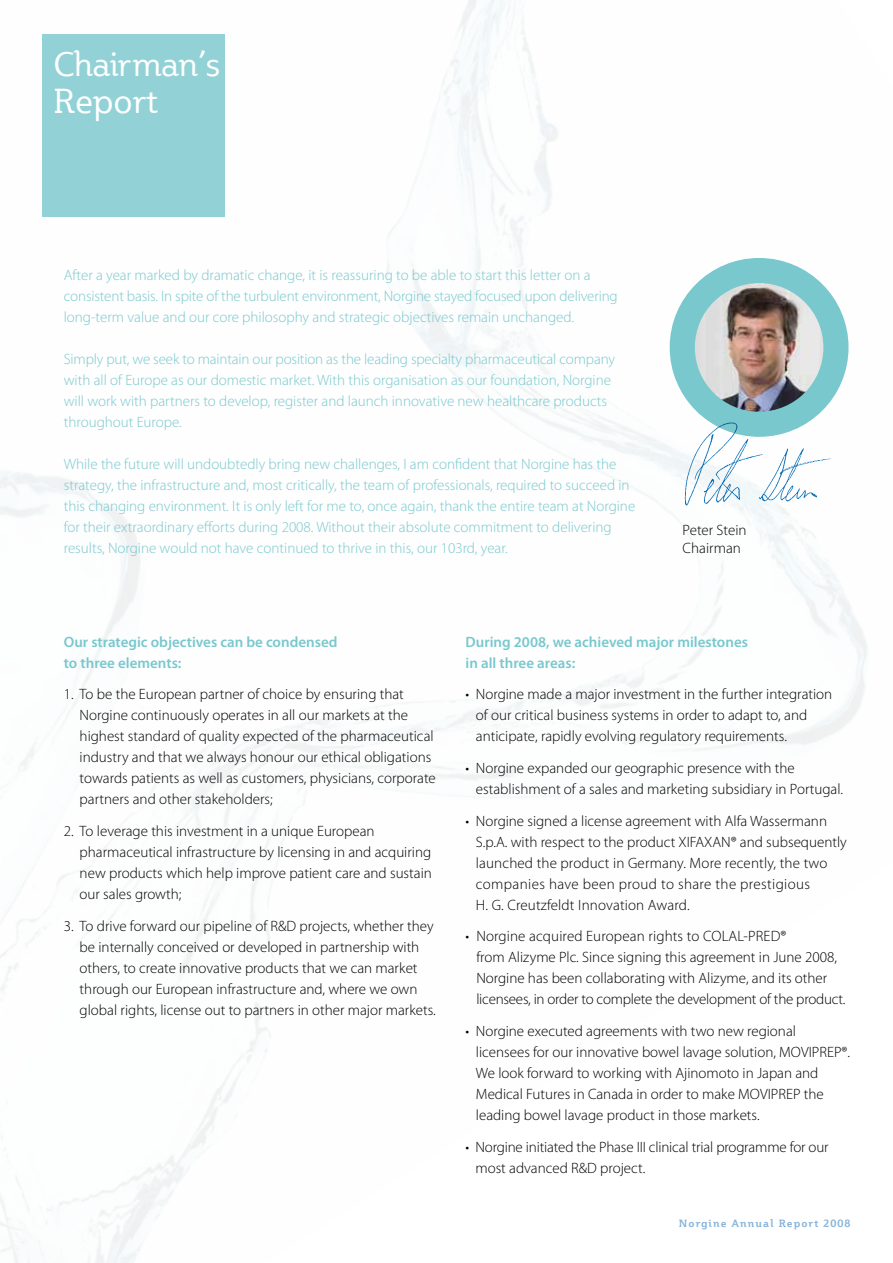
<style>
.page{position:relative;width:893px;height:1263px;background:#fff}
.page>*{position:absolute;margin:0;border:0;box-sizing:border-box;transform-origin:0 0}
.t1{font:34.5px "Plume";letter-spacing:-.005em;color:#fff}
.t2{font:33.75px "Plume";letter-spacing:-.025em;color:#fff}
.t3{font:300 15px/21px "Myriad Pro";color:#000}
.t4{font:300 15px/21px "Myriad Pro";color:#78c8ce}
.t5{font:600 15px/21px "Myriad Pro";color:#78c8ce}
.t6{font:700 10.5px "Plume";letter-spacing:.1em;color:#88b3d9}
</style>
<div class="page">
<div style="left:43px;top:34px;width:182px;height:183px;background:#92d2d7"></div>
<img style="left:688px;top:272px;width:141px;height:134px">
<div style="left:670px;top:258px;width:178px;height:179px;border:25px solid #78c8ce;border-radius:50%"></div>
<img style="left:659px;top:406px;width:172px;height:105px">
<h2 class="t2" style="left:54px;top:43px;width:168px">Chairman’s</h2>
<h1 class="t1" style="left:54px;top:80px;width:106px">Report</h1>
<p class="t4" style="left:64px;top:265px;width:555px">After a year marked by dramatic change, it is reassuring to be able to start this letter on a consistent basis. In spite of the turbulent environment, Norgine stayed focused upon delivering long-term value and our core philosophy and strategic objectives remain unchanged.</p>
<p class="t4" style="left:64px;top:349px;width:553px">Simply put, we seek to maintain our position as the leading specialty pharmaceutical company with all of Europe as our domestic market. With this organisation as our foundation, Norgine will work with partners to develop, register and launch innovative new healthcare products throughout Europe.</p>
<p class="t4" style="left:64px;top:454px;width:573px">While the future will undoubtedly bring new challenges, I am confident that Norgine has the strategy, the infrastructure and, most critically, the team of professionals, required to succeed in this changing environment. It is only left for me to, once again, thank the entire team at Norgine for their extraordinary efforts during 2008. Without their absolute commitment to delivering results, Norgine would not have continued to thrive in this, our 103rd, year.</p>
<p class="t3" style="left:683px;top:522px;width:65px;line-height:18px">Peter Stein<br>Chairman</p>
<p class="t5" style="left:64px;top:631px;width:275px">Our strategic objectives can be condensed to three elements:</p>
<p class="t3" style="left:80px;top:684px;width:358px;text-indent:-16px">1. To be the European partner of choice by ensuring that Norgine continuously operates in all our markets at the highest standard of quality expected of the pharmaceutical industry and that we always honour our ethical obligations towards patients as well as customers, physicians, corporate partners and other stakeholders;</p>
<p class="t3" style="left:80px;top:821px;width:354px;text-indent:-16px">2. To leverage this investment in a unique European pharmaceutical infrastructure by licensing in and acquiring new products which help improve patient care and sustain our sales growth;</p>
<p class="t3" style="left:80px;top:915px;width:358px;text-indent:-16px">3. To drive forward our pipeline of R&amp;D projects, whether they be internally conceived or developed in partnership with others, to create innovative products that we can market through our European infrastructure and, where we own global rights, license out to partners in other major markets.</p>
<p class="t5" style="left:466px;top:631px;width:284px">During 2008, we achieved major milestones in all three areas:</p>
<p class="t3" style="left:476px;top:684px;width:358px;text-indent:-10px">• Norgine made a major investment in the further integration of our critical business systems in order to adapt to, and anticipate, rapidly evolving regulatory requirements.</p>
<p class="t3" style="left:476px;top:758px;width:369px;text-indent:-10px">• Norgine expanded our geographic presence with the establishment of a sales and marketing subsidiary in Portugal.</p>
<p class="t3" style="left:476px;top:810px;width:372px;text-indent:-10px">• Norgine signed a license agreement with Alfa Wassermann S.p.A. with respect to the product XIFAXAN® and subsequently launched the product in Germany. More recently, the two companies have been proud to share the prestigious<br>H. G. Creutzfeldt Innovation Award.</p>
<p class="t3" style="left:476px;top:926px;width:371px;text-indent:-11px">• Norgine acquired European rights to COLAL-PRED®<br>from Alizyme Plc. Since signing this agreement in June 2008, Norgine has been collaborating with Alizyme, and its other licensees, in order to complete the development of the product.</p>
<p class="t3" style="left:476px;top:1021px;width:376px;text-indent:-10px">• Norgine executed agreements with two new regional licensees for our innovative bowel lavage solution, MOVIPREP®.<br>We look forward to working with Ajinomoto in Japan and Medical Futures in Canada in order to make MOVIPREP the leading bowel lavage product in those markets.</p>
<p class="t3" style="left:475px;top:1136px;width:355px;text-indent:-10px">• Norgine initiated the Phase III clinical trial programme for our most advanced R&amp;D project.</p>
<p class="t6" style="left:679px;top:1217px;width:173px">Norgine Annual Report 2008</p>
</div>
